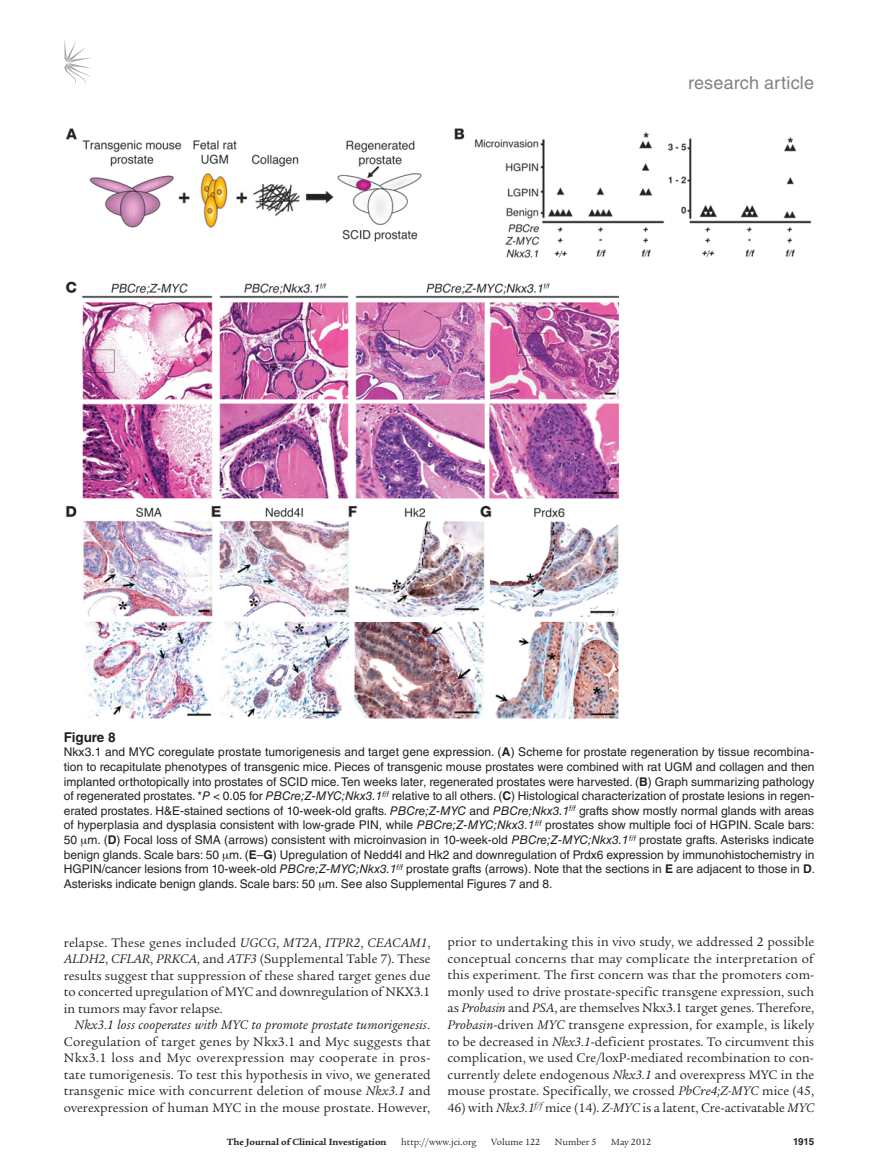
<style>
.page{position:relative;width:878px;height:1175px;background:#fff}
.page>*{position:absolute;margin:0;border:0;box-sizing:border-box;transform-origin:0 0}
.t1{font:18px "Helvetica LT Std";letter-spacing:.01em;color:#808285}
.t2{font:13.5px/16.5px "Legacy Serif Std";letter-spacing:.005em;color:#231f20;text-align:justify}
.t3{font:700 13.5px "Helvetica LT Std";color:#231f20}
.t4{font:12px/14.7px "Helvetica LT Std";color:#231f20;text-align:justify}
.t5{font:9.75px "Legacy Serif Std";color:#231f20}
.t6{font:700 9.75px "Legacy Serif Std";color:#231f20}
.t7{font:700 9.75px "Helvetica LT Std";color:#231f20}
.s1{font-weight:700}
.s2{font-style:italic}
</style>
<div class="page">
<svg style="left:64px;top:40px;width:27px;height:45px"></svg>
<img style="left:65px;top:128px;width:747px;height:591px">
<h1 class="t1" style="left:688px;top:73px;width:127px">research article</h1>
<p class="t3" style="left:64px;top:728px;width:53px">Figure 8</p>
<p class="t4" style="left:64px;top:744px;width:752px">Nkx3.1 and MYC coregulate prostate tumorigenesis and target gene expression. (<span class="s1">A</span>) Scheme for prostate regeneration by tissue recombina&shy;tion to recapitulate phenotypes of transgenic mice. Pieces of transgenic mouse prostates were combined with rat UGM and collagen and then implanted orthotopically into prostates of SCID mice. Ten weeks later, regenerated prostates were harvested. (<span class="s1">B</span>) Graph summarizing pathology of regenerated prostates. *<span class="s2">P</span> &lt; 0.05 for <span class="s2">PBCre;Z-MYC;Nkx3.1</span><sup>f/f</sup> relative to all others. (<span class="s1">C</span>) Histological characterization of prostate lesions in regen&shy;erated prostates. H&amp;E-stained sections of 10-week-old grafts. <span class="s2">PBCre;Z-MYC</span> and <span class="s2">PBCre;Nkx3.1</span><sup>f/f</sup> grafts show mostly normal glands with areas of hyperplasia and dysplasia consistent with low-grade PIN, while <span class="s2">PBCre;Z-MYC;Nkx3.1</span><sup>f/f</sup> prostates show multiple foci of HGPIN. Scale bars:<br>50 m. (<span class="s1">D</span>) Focal loss of SMA (arrows) consistent with microinvasion in 10-week-old <span class="s2">PBCre;Z-MYC;Nkx3.1</span><sup>f/f</sup> prostate grafts. Asterisks indicate benign glands. Scale bars: 50 m. (<span class="s1">E</span>–<span class="s1">G</span>) Upregulation of Nedd4l and Hk2 and downregulation of Prdx6 expression by immunohistochemistry in HGPIN/cancer lesions from 10-week-old <span class="s2">PBCre;Z-MYC;Nkx3.1</span><sup>f/f</sup> prostate grafts (arrows). Note that the sections in <span class="s1">E</span> are adjacent to those in <span class="s1">D</span>.<br>Asterisks indicate benign glands. Scale bars: 50 m. See also Supplemental Figures 7 and 8.</p>
<p class="t2" style="left:64px;top:934px;width:368px">relapse. These genes included <span class="s2">UGCG</span>, <span class="s2">MT2A</span>, <span class="s2">ITPR2</span>, <span class="s2">CEACAM1</span>, <span class="s2">ALDH2</span>, <span class="s2">CFLAR</span>, <span class="s2">PRKCA</span>, and <span class="s2">ATF3</span> (Supplemental Table 7). These results suggest that suppression of these shared target genes due to concerted upregulation of MYC and downregulation of NKX3.1 in tumors may favor relapse.</p>
<p class="t2" style="left:64px;top:1016px;width:368px;text-indent:11px"><span class="s2">Nkx3.1 loss cooperates with MYC to promote prostate tumorigenesis</span>.<br>Coregulation of target genes by Nkx3.1 and Myc suggests that Nkx3.1 loss and Myc overexpression may cooperate in pros&shy;tate tumorigenesis. To test this hypothesis in vivo, we generated transgenic mice with concurrent deletion of mouse <span class="s2">Nkx3.1</span> and overexpression of human MYC in the mouse prostate. However,</p>
<p class="t2" style="left:447px;top:934px;width:368px">prior to undertaking this in vivo study, we addressed 2 possible conceptual concerns that may complicate the interpretation of this experiment. The first concern was that the promoters com&shy;monly used to drive prostate-specific transgene expression, such as <span class="s2">Probasin</span> and <span class="s2">PSA</span>, are themselves Nkx3.1 target genes. Therefore, <span class="s2">Probasin</span>-driven <span class="s2">MYC</span> transgene expression, for example, is likely to be decreased in <span class="s2">Nkx3.1</span>-deficient prostates. To circumvent this complication, we used Cre/loxP-mediated recombination to con&shy;currently delete endogenous <span class="s2">Nkx3.1</span> and overexpress MYC in the mouse prostate. Specifically, we crossed <span class="s2">PbCre4;Z-MYC</span> mice (45,</p>
<p class="t2" style="left:447px;top:1099px;width:368px">46) with <span class="s2">Nkx3.1</span><sup>f/f</sup> mice (14). <span class="s2">Z-MYC</span> is a latent, Cre-activatable <span class="s2">MYC</span></p>
<p class="t6" style="left:227px;top:1135px;width:161px">The Journal of Clinical Investigation</p>
<p class="t5" style="left:401px;top:1136px;width:77px">http://www.jci.org</p>
<p class="t5" style="left:491px;top:1136px;width:50px">Volume 122</p>
<p class="t5" style="left:555px;top:1136px;width:43px">Number 5</p>
<p class="t5" style="left:611px;top:1136px;width:41px">May 2012</p>
<p class="t7" style="left:793px;top:1135px;width:23px">1915</p>
</div>
